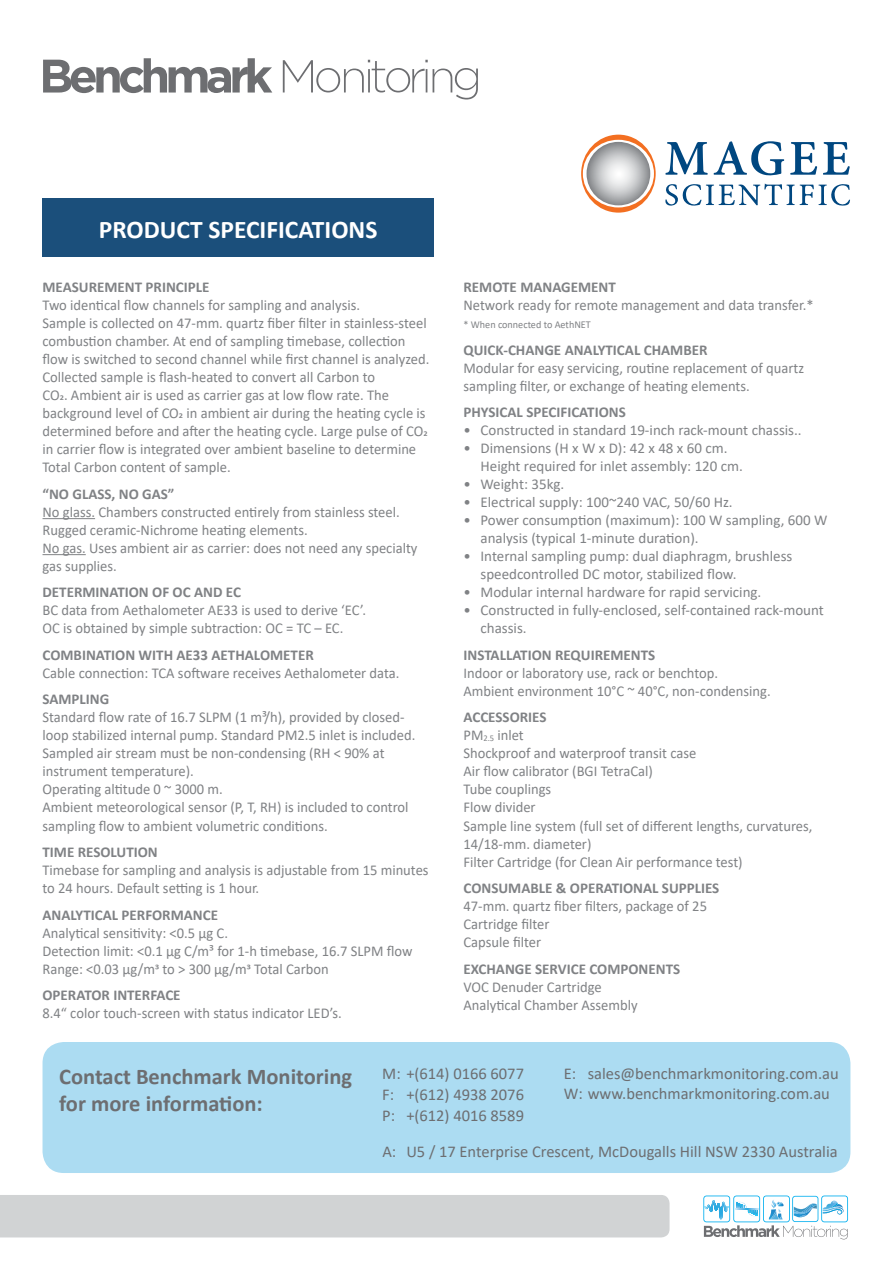
<style>
.page{position:relative;width:893px;height:1263px;background:#fff}
.page>*{position:absolute;margin:0;border:0;box-sizing:border-box;transform-origin:0 0}
.t1{font:700 25.5px "Calibri";color:#fff}
.t2{font:700 22.5px/27px "Calibri";color:#6d6e71}
.t3{font:16.5px/21px "Calibri";color:#6d6e71;text-align:justify}
.t4{font:15px/18px "Calibri";color:#808285}
.t5{font:700 15px "Calibri";color:#808285}
.t6{font:10.5px "Calibri";color:#808285}
.s1{font-weight:700}
.s2{font-size:8.7px}
</style>
<div class="page">
<hr style="left:43px;top:518px;width:52px;height:1px;background:#808285">
<hr style="left:43px;top:554px;width:43px;height:1px;background:#808285">
<div style="left:43px;top:1042px;width:807px;height:131px;background:#acdcf2;border-radius:21px"></div>
<div style="left:0;top:1195px;width:670px;height:42px;background:#d1d3d4"></div>
<svg style="left:283px;top:60px;width:195px;height:39px"></svg>
<svg style="left:43px;top:58px;width:229px;height:35px"></svg>
<svg style="left:703px;top:1195px;width:145px;height:44px"></svg>
<div style="left:43px;top:199px;width:391px;height:58px;background:#1b4f7b"></div>
<svg style="left:790px;top:142px;width:27px;height:33px"></svg>
<svg style="left:823px;top:142px;width:27px;height:33px"></svg>
<svg style="left:665px;top:183px;width:185px;height:23px"></svg>
<svg style="left:665px;top:141px;width:119px;height:35px"></svg>
<svg style="left:581px;top:135px;width:75px;height:78px"></svg>
<svg style="left:586px;top:142px;width:64px;height:63px;background:#b9bbbd"></svg>
<h1 class="t1" style="left:99px;top:211px;width:280px">PRODUCT SPECIFICATIONS</h1>
<p class="t5" style="left:43px;top:277px;width:169px">MEASUREMENT PRINCIPLE</p>
<p class="t4" style="left:43px;top:296px;width:388px">Two identical flow channels for sampling and analysis.<br>Sample is collected on 47-mm. quartz fiber filter in stainless-steel combustion chamber. At end of sampling timebase, collection flow is switched to second channel while first channel is analyzed.<br>Collected sample is flash-heated to convert all Carbon to<br>CO2. Ambient air is used as carrier gas at low flow rate. The background level of CO2 in ambient air during the heating cycle is determined before and after the heating cycle. Large pulse of CO2 in carrier flow is integrated over ambient baseline to determine Total Carbon content of sample.</p>
<p class="t5" style="left:43px;top:483px;width:133px">“NO GLASS, NO GAS”</p>
<p class="t4" style="left:43px;top:503px;width:376px">No glass. Chambers constructed entirely from stainless steel.<br>Rugged ceramic-Nichrome heating elements.<br>No gas. Uses ambient air as carrier: does not need any specialty gas supplies.</p>
<p class="t5" style="left:43px;top:582px;width:200px">DETERMINATION OF OC AND EC</p>
<p class="t4" style="left:43px;top:601px;width:325px">BC data from Aethalometer AE33 is used to derive ‘EC’.<br>OC is obtained by simple subtraction: OC = TC – EC.</p>
<p class="t5" style="left:43px;top:644px;width:273px">COMBINATION WITH AE33 AETHALOMETER</p>
<p class="t4" style="left:43px;top:664px;width:358px">Cable connection: TCA software receives Aethalometer data.</p>
<p class="t5" style="left:43px;top:689px;width:68px">SAMPLING</p>
<p class="t4" style="left:43px;top:708px;width:374px">Standard flow rate of 16.7 SLPM (1 m³/h), provided by closed&shy;loop stabilized internal pump. Standard PM2.5 inlet is included.<br>Sampled air stream must be non-condensing (RH &lt; 90% at instrument temperature).<br>Operating altitude 0 ~ 3000 m.<br>Ambient meteorological sensor (P, T, RH) is included to control sampling flow to ambient volumetric conditions.</p>
<p class="t5" style="left:43px;top:841px;width:117px">TIME RESOLUTION</p>
<p class="t4" style="left:43px;top:861px;width:388px">Timebase for sampling and analysis is adjustable from 15 minutes to 24 hours. Default setting is 1 hour.</p>
<p class="t5" style="left:43px;top:904px;width:177px">ANALYTICAL PERFORMANCE</p>
<p class="t4" style="left:43px;top:923px;width:372px">Analytical sensitivity: &lt;0.5 μg C.<br>Detection limit: &lt;0.1 μg C/m³ for 1-h timebase, 16.7 SLPM flow<br>Range: &lt;0.03 μg/m3 to &gt; 300 μg/m3 Total Carbon</p>
<p class="t5" style="left:43px;top:984px;width:140px">OPERATOR INTERFACE</p>
<p class="t4" style="left:43px;top:1004px;width:301px">8.4“ color touch-screen with status indicator LED’s.</p>
<p class="t5" style="left:463px;top:277px;width:154px">REMOTE MANAGEMENT</p>
<p class="t4" style="left:463px;top:296px;width:352px">Network ready for remote management and data transfer.*</p>
<p class="t6" style="left:463px;top:318px;width:129px">* When connected to AethNET</p>
<p class="t5" style="left:463px;top:339px;width:246px">QUICK-CHANGE ANALYTICAL CHAMBER</p>
<p class="t4" style="left:463px;top:359px;width:342px">Modular for easy servicing, routine replacement of quartz sampling filter, or exchange of heating elements.</p>
<p class="t5" style="left:463px;top:402px;width:164px">PHYSICAL SPECIFICATIONS</p>
<p class="t4" style="left:463px;top:421px;width:340px">• Constructed in standard 19-inch rack-mount chassis..</p>
<p class="t4" style="left:480px;top:439px;width:264px;text-indent:-17px">• Dimensions (H x W x D): 42 x 48 x 60 cm.<br>Height required for inlet assembly: 120 cm.</p>
<p class="t4" style="left:463px;top:475px;width:102px">• Weight: 35kg.</p>
<p class="t4" style="left:463px;top:493px;width:271px">• Electrical supply: 100~240 VAC, 50/60 Hz.</p>
<p class="t4" style="left:480px;top:511px;width:348px;text-indent:-17px">• Power consumption (maximum): 100 W sampling, 600 W analysis (typical 1-minute duration).</p>
<p class="t4" style="left:480px;top:547px;width:313px;text-indent:-17px">• Internal sampling pump: dual diaphragm, brushless speedcontrolled DC motor, stabilized flow.</p>
<p class="t4" style="left:463px;top:583px;width:299px">• Modular internal hardware for rapid servicing.</p>
<p class="t4" style="left:480px;top:601px;width:345px;text-indent:-17px">• Constructed in fully-enclosed, self-contained rack-mount chassis.</p>
<p class="t5" style="left:463px;top:644px;width:193px">INSTALLATION REQUIREMENTS</p>
<p class="t4" style="left:463px;top:664px;width:309px">Indoor or laboratory use, rack or benchtop.<br>Ambient environment 10°C ~ 40°C, non-condensing.</p>
<p class="t4" style="left:463px;top:708px;width:350px"><span class="s1">ACCESSORIES<br></span>PM<span class="s2">2.5</span> inlet<br>Shockproof and waterproof transit case<br>Air flow calibrator (BGI TetraCal)<br>Tube couplings<br>Flow divider<br>Sample line system (full set of different lengths, curvatures,<br>14/18-mm. diameter)<br>Filter Cartridge (for Clean Air performance test)</p>
<p class="t5" style="left:463px;top:877px;width:257px">CONSUMABLE &amp; OPERATIONAL SUPPLIES</p>
<p class="t4" style="left:463px;top:897px;width:245px">47-mm. quartz fiber filters, package of 25<br>Cartridge filter<br>Capsule filter</p>
<p class="t5" style="left:463px;top:958px;width:218px">EXCHANGE SERVICE COMPONENTS</p>
<p class="t4" style="left:463px;top:977px;width:176px">VOC Denuder Cartridge<br>Analytical Chamber Assembly</p>
<p class="t3" style="left:382px;top:1063px;width:143px">M: +(614) 0166 6077<br>F: +(612) 4938 2076<br>P: +(612) 4016 8589</p>
<h2 class="t2" style="left:59px;top:1062px;width:294px">Contact Benchmark Monitoring for more information:</h2>
<p class="t3" style="left:564px;top:1063px;width:277px;line-height:19.8px">E: sales@benchmarkmonitoring.com.au<br>W: www.benchmarkmonitoring.com.au</p>
<p class="t3" style="left:382px;top:1141px;width:457px">A: U5 / 17 Enterprise Crescent, McDougalls Hill NSW 2330 Australia</p>
</div>
